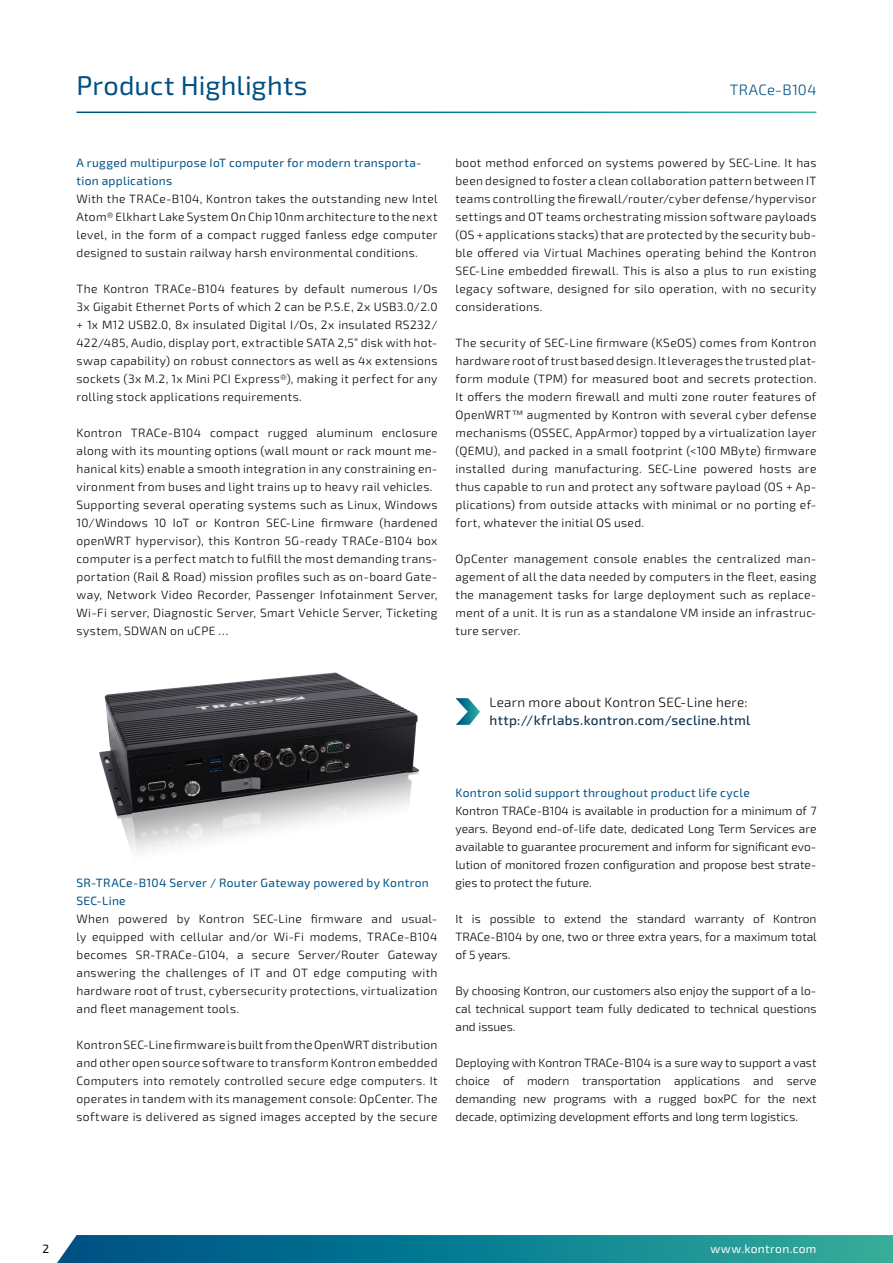
<style>
.page{position:relative;width:893px;height:1263px;background:#fff}
.page>*{position:absolute;margin:0;border:0;box-sizing:border-box;transform-origin:0 0}
.t1{font:27px "Sn T";letter-spacing:.005em;color:#005083}
.t2{font:300 15px "Sn T";letter-spacing:.025em;color:#005083}
.t3{font:500 13.5px "Sn T";letter-spacing:.025em;color:#133451}
.t4{font:300 13.5px "Sn T";letter-spacing:.02em;color:#000}
.t5{font:300 12px/18px "Sn T";letter-spacing:.025em;color:#000;text-align:justify}
.t6{font:12px/18px "Sn T";letter-spacing:.025em;color:#005083}
.t7{font:12px "Sn T";letter-spacing:.025em;color:#fff}
.t8{font:12px "Sn T";color:#000}
</style>
<div class="page">
<svg style="left:57px;top:1235px;width:836px;height:28px;background:#137f92"></svg>
<img style="left:99px;top:672px;width:320px;height:180px">
<svg style="left:455px;top:698px;width:25px;height:27px"></svg>
<h1 class="t1" style="left:77px;top:69px;width:233px">Product Highlights</h1>
<p class="t2" style="left:730px;top:81px;width:88px">TRACe-B104</p>
<p class="t6" style="left:77px;top:154px;width:347px">A rugged multipurpose IoT computer for modern transporta&shy;tion applications</p>
<p class="t5" style="left:77px;top:190px;width:362px">With the TRACe-B104, Kontron takes the outstanding new Intel Atom® Elkhart Lake System On Chip 10nm architecture to the next level, in the form of a compact rugged fanless edge computer designed to sustain railway harsh environmental conditions.</p>
<p class="t5" style="left:77px;top:280px;width:362px;text-align:left">The Kontron TRACe-B104 features by default numerous I/Os 3x Gigabit Ethernet Ports of which 2 can be P.S.E, 2x USB3.0/2.0 + 1x M12 USB2.0, 8x insulated Digital I/Os, 2x insulated RS232/ 422/485, Audio, display port, extractible SATA 2,5” disk with hot&shy;swap capability) on robust connectors as well as 4x extensions sockets (3x M.2, 1x Mini PCI Express®), making it perfect for any rolling stock applications requirements.</p>
<p class="t5" style="left:77px;top:424px;width:362px;text-align:left">Kontron TRACe-B104 compact rugged aluminum enclosure along with its mounting options (wall mount or rack mount me&shy;hanical kits) enable a smooth integration in any constraining en&shy;vironment from buses and light trains up to heavy rail vehicles.<br>Supporting several operating systems such as Linux, Windows 10/Windows 10 IoT or Kontron SEC-Line firmware (hardened openWRT hypervisor), this Kontron 5G-ready TRACe-B104 box computer is a perfect match to fulfill the most demanding trans&shy;portation (Rail &amp; Road) mission profiles such as on-board Gate&shy;way, Network Video Recorder, Passenger Infotainment Server, Wi-Fi server, Diagnostic Server, Smart Vehicle Server, Ticketing system, SDWAN on uCPE …</p>
<p class="t5" style="left:455px;top:154px;width:362px">boot method enforced on systems powered by SEC-Line. It has been designed to foster a clean collaboration pattern between IT teams controlling the firewall/router/cyber defense/hypervisor settings and OT teams orchestrating mission software payloads (OS + applications stacks) that are protected by the security bub&shy;ble offered via Virtual Machines operating behind the Kontron SEC-Line embedded firewall. This is also a plus to run existing legacy software, designed for silo operation, with no security considerations.</p>
<p class="t5" style="left:455px;top:334px;width:362px">The security of SEC-Line firmware (KSeOS) comes from Kontron hardware root of trust based design. It leverages the trusted plat&shy;form module (TPM) for measured boot and secrets protection.<br>It offers the modern firewall and multi zone router features of OpenWRT™ augmented by Kontron with several cyber defense mechanisms (OSSEC, AppArmor) topped by a virtualization layer (QEMU), and packed in a small footprint (&lt;100 MByte) firmware installed during manufacturing. SEC-Line powered hosts are thus capable to run and protect any software payload (OS + Ap&shy;plications) from outside attacks with minimal or no porting ef&shy;fort, whatever the initial OS used.</p>
<p class="t5" style="left:455px;top:550px;width:362px">OpCenter management console enables the centralized man&shy;agement of all the data needed by computers in the fleet, easing the management tasks for large deployment such as replace&shy;ment of a unit. It is run as a standalone VM inside an infrastruc&shy;ture server.</p>
<p class="t4" style="left:489px;top:694px;width:260px">Learn more about Kontron SEC-Line here:</p>
<p class="t3" style="left:489px;top:712px;width:262px">http://kfrlabs.kontron.com/secline.html</p>
<p class="t6" style="left:77px;top:874px;width:354px">SR-TRACe-B104 Server / Router Gateway powered by Kontron<br>SEC-Line</p>
<p class="t5" style="left:77px;top:910px;width:362px">When powered by Kontron SEC-Line firmware and usual&shy;ly equipped with cellular and/or Wi-Fi modems, TRACe-B104 becomes SR-TRACe-G104, a secure Server/Router Gateway answering the challenges of IT and OT edge computing with hardware root of trust, cybersecurity protections, virtualization and fleet management tools.</p>
<p class="t5" style="left:77px;top:1036px;width:362px">Kontron SEC-Line firmware is built from the OpenWRT distribution and other open source software to transform Kontron embedded Computers into remotely controlled secure edge computers. It operates in tandem with its management console: OpCenter. The software is delivered as signed images accepted by the secure</p>
<p class="t6" style="left:455px;top:784px;width:296px">Kontron solid support throughout product life cycle</p>
<p class="t5" style="left:455px;top:802px;width:362px">Kontron TRACe-B104 is available in production for a minimum of 7 years. Beyond end-of-life date, dedicated Long Term Services are available to guarantee procurement and inform for significant evo&shy;lution of monitored frozen configuration and propose best strate&shy;gies to protect the future.</p>
<p class="t5" style="left:455px;top:910px;width:363px">It is possible to extend the standard warranty of Kontron TRACe-B104 by one, two or three extra years, for a maximum total of 5 years.</p>
<p class="t5" style="left:455px;top:982px;width:362px">By choosing Kontron, our customers also enjoy the support of a lo&shy;cal technical support team fully dedicated to technical questions and issues.</p>
<p class="t5" style="left:455px;top:1054px;width:362px">Deploying with Kontron TRACe-B104 is a sure way to support a vast choice of modern transportation applications and serve demanding new programs with a rugged boxPC for the next decade, optimizing development efforts and long term logistics.</p>
<p class="t8" style="left:43px;top:1242px;width:8px">2</p>
<p class="t7" style="left:710px;top:1242px;width:108px">www.kontron.com</p>
</div>
